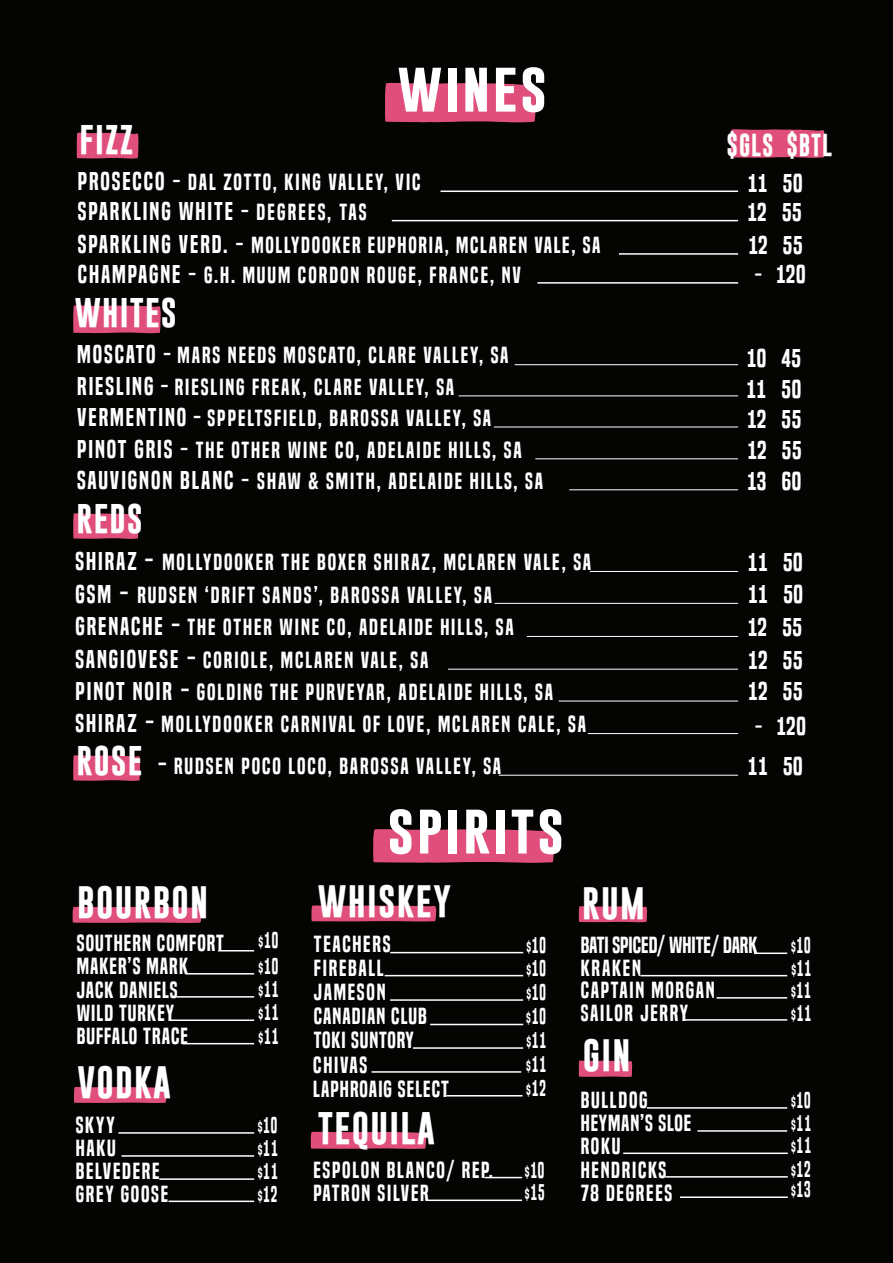
<style>
.page{position:relative;width:893px;height:1263px;background:#040503}
.page>*{position:absolute;margin:0;border:0;box-sizing:border-box;transform-origin:0 0}
.t1{font:700 51px "Gobold";letter-spacing:.05em;color:#fff}
.t2{font:700 33px "Gobold";letter-spacing:.04em;color:#fff}
.t3{font:700 32.85px "Gobold";letter-spacing:.04em;color:#fff}
.t4{font:700 30px "Gobold";letter-spacing:.04em;color:#fff}
.t5{font:24px/30.6px "Built Titling Sb";letter-spacing:.03em;color:#fff}
.t6{font:24px "Built Titling Sb";letter-spacing:.08em;color:#fff}
.t7{font:700 22.95px "Gobold";letter-spacing:.04em;color:#fff;scale:.93 1}
.t8{font:21.75px/23.1px "Built Titling Sb";letter-spacing:.08em;color:#fff}
.t9{font:21.75px/23.1px "Built Titling Sb";letter-spacing:.05em;color:#fff}
.t10{font:21.15px/23px "Built Titling Sb";letter-spacing:.05em;color:#fff;text-align:justify;scale:.78 1}
.s1{font-size:24px}
.s2{font-size:21.75px}
.s3{font-size:27px}
.s4{font-size:22.5px}
.s5{font-family:"Gobold";font-weight:700;font-size:30px}
.s6{font-size:15.9px}
</style>
<div class="page">
<svg style="left:77px;top:132px;width:62px;height:27px;background:#ce4972"></svg>
<svg style="left:73px;top:305px;width:88px;height:28px;background:#d54b76"></svg>
<svg style="left:730px;top:129px;width:95px;height:29px;background:#d24a74"></svg>
<hr style="left:441px;top:191px;width:297px;height:1px;background:#fff">
<hr style="left:392px;top:220px;width:346px;height:1px;background:#fff">
<hr style="left:515px;top:364px;width:223px;height:1px;background:#fff">
<hr style="left:459px;top:395px;width:279px;height:1px;background:#fff">
<hr style="left:494px;top:427px;width:244px;height:1px;background:#fff">
<hr style="left:535px;top:458px;width:203px;height:1px;background:#fff">
<hr style="left:590px;top:571px;width:148px;height:1px;background:#fff">
<hr style="left:495px;top:603px;width:243px;height:1px;background:#fff">
<hr style="left:588px;top:733px;width:150px;height:1px;background:#fff">
<svg style="left:73px;top:513px;width:66px;height:26px;background:#d24a74"></svg>
<hr style="left:499px;top:775px;width:239px;height:1px;background:#fff">
<svg style="left:73px;top:755px;width:68px;height:26px;background:#d14973"></svg>
<svg style="left:385px;top:82px;width:151px;height:40px;background:#d54b76"></svg>
<svg style="left:311px;top:905px;width:126px;height:16px;background:#d24a74"></svg>
<svg style="left:72px;top:906px;width:130px;height:17px;background:#cc4871"></svg>
<hr style="left:390px;top:952px;width:133px;height:1px;background:#fff">
<hr style="left:413px;top:1047px;width:110px;height:2px;background:#fff">
<hr style="left:385px;top:975px;width:138px;height:1px;background:#fff">
<hr style="left:390px;top:999px;width:133px;height:2px;background:#fff">
<hr style="left:430px;top:1024px;width:93px;height:1px;background:#fff">
<hr style="left:372px;top:1071px;width:149px;height:2px;background:#fff">
<hr style="left:446px;top:1095px;width:77px;height:1px;background:#fff">
<hr style="left:218px;top:950px;width:36px;height:1px;background:#fff">
<hr style="left:185px;top:973px;width:69px;height:1px;background:#fff">
<hr style="left:176px;top:996px;width:78px;height:1px;background:#fff">
<hr style="left:171px;top:1019px;width:83px;height:2px;background:#fff">
<hr style="left:640px;top:975px;width:147px;height:1px;background:#fff">
<hr style="left:717px;top:997px;width:70px;height:1px;background:#fff">
<hr style="left:684px;top:1019px;width:103px;height:2px;background:#fff">
<hr style="left:647px;top:1107px;width:140px;height:2px;background:#fff">
<hr style="left:697px;top:1130px;width:90px;height:2px;background:#fff">
<hr style="left:623px;top:1152px;width:165px;height:2px;background:#fff">
<hr style="left:665px;top:1176px;width:123px;height:1px;background:#fff">
<hr style="left:680px;top:1196px;width:108px;height:2px;background:#fff">
<hr style="left:118px;top:1132px;width:136px;height:2px;background:#fff">
<hr style="left:121px;top:1155px;width:133px;height:2px;background:#fff">
<hr style="left:159px;top:1178px;width:95px;height:2px;background:#fff">
<hr style="left:169px;top:1200px;width:85px;height:2px;background:#fff">
<hr style="left:485px;top:1177px;width:37px;height:1px;background:#fff">
<svg style="left:579px;top:906px;width:69px;height:16px"></svg>
<svg style="left:579px;top:1060px;width:54px;height:17px"></svg>
<svg style="left:74px;top:1087px;width:93px;height:16px"></svg>
<svg style="left:310px;top:1131px;width:117px;height:18px;background:#ca4770"></svg>
<hr style="left:754px;top:952px;width:33px;height:2px;background:#fff">
<hr style="left:182px;top:1043px;width:72px;height:1px;background:#fff">
<hr style="left:426px;top:1199px;width:96px;height:2px;background:#fff">
<svg style="left:373px;top:829px;width:182px;height:34px;background:#d54b76"></svg>
<hr style="left:619px;top:253px;width:119px;height:2px;background:#fff">
<hr style="left:537px;top:282px;width:201px;height:2px;background:#fff">
<hr style="left:569px;top:489px;width:169px;height:1px;background:#fff">
<hr style="left:527px;top:636px;width:211px;height:1px;background:#fff">
<hr style="left:448px;top:669px;width:290px;height:1px;background:#fff">
<hr style="left:559px;top:701px;width:179px;height:1px;background:#fff">
<h3 class="t4" style="left:80px;top:120px;width:55px">FIZZ</h3>
<h1 class="t1" style="left:398px;top:53px;width:151px">wines</h1>
<p class="t8" style="left:78px;top:171px;width:344px"><span class="s1">PROSECCO -</span> DAL ZOTTO, KING VALLEY, VIC</p>
<p class="t6" style="left:78px;top:197px;width:290px">SPARKLING WHITE - <span class="s2">DEGREES, TAS</span></p>
<p class="t8" style="left:78px;top:230px;width:524px;line-height:30px"><span class="s1">SPARKLING VERD. -</span> MOLLYDOOKER EUPHORIA, MCLAREN VALE, SA<br><span class="s1">CHAMPAGNE -</span> G.H. MUUM CORDON ROUGE, FRANCE, NV</p>
<h3 class="t4" style="left:75px;top:294px;width:103px">WHITES</h3>
<p class="t8" style="left:77px;top:339px;width:468px;line-height:31.5px"><span class="s1">MOSCATO -</span> MARS NEEDS MOSCATO, CLARE VALLEY, SA <span class="s1">RIESLING -</span> RIESLING FREAK, CLARE VALLEY, SA <span class="s1">VERMENTINO -</span> SPPELTSFIELD, BAROSSA VALLEY, SA <span class="s1">PINOT GRIS -</span> THE OTHER WINE CO, ADELAIDE HILLS, SA <span class="s1">SAUVIGNON BLANC -</span> SHAW &amp; SMITH, ADELAIDE HILLS, SA</p>
<h3 class="t4" style="left:76px;top:500px;width:68px">REDS</h3>
<p class="t8" style="left:75px;top:546px;width:517px;line-height:32.4px"><span class="s1">SHIRAZ</span> <span class="s3">-</span> MOLLYDOOKER THE BOXER SHIRAZ, MCLAREN VALE, SA <span class="s1">GSM</span> <span class="s3">-</span> RUDSEN ‘DRIFT SANDS’, BAROSSA VALLEY, SA<br><span class="s1">GRENACHE</span> <span class="s3">-</span> THE OTHER WINE CO, ADELAIDE HILLS, SA <span class="s1">SANGIOVESE</span> <span class="s3">-</span> CORIOLE, MCLAREN VALE, SA<br><span class="s1">PINOT NOIR</span> <span class="s3">-</span> GOLDING THE PURVEYAR, ADELAIDE HILLS, SA <span class="s1">SHIRAZ</span> <span class="s3">-</span> MOLLYDOOKER CARNIVAL OF LOVE, MCLAREN CALE, SA</p>
<p class="t7" style="left:727px;top:130px;width:115px">$GLS $BTL</p>
<p class="t5" style="left:748px;top:168px;width:56px;line-height:29.1px">11 50<br>12 55</p>
<p class="t5" style="left:749px;top:230px;width:55px">12 55</p>
<p class="t5" style="left:755px;top:259px;width:52px"><span class="s4">-</span> 120</p>
<p class="t5" style="left:747px;top:343px;width:56px;text-align:justify">10 45<br>11 50<br>12 55<br>12 55</p>
<p class="t5" style="left:747px;top:466px;width:55px">13 60</p>
<p class="t5" style="left:748px;top:547px;width:56px;line-height:31.3px">11 50<br>11 50</p>
<p class="t5" style="left:748px;top:611px;width:56px;line-height:32.2px;text-align:justify">12 55<br>12 55<br>12 55</p>
<p class="t5" style="left:755px;top:711px;width:52px"><span class="s4">-</span> 120</p>
<p class="t8" style="left:76px;top:755px;width:426px"><span class="s5">ROSE</span> <span class="s3">-</span> RUDSEN POCO LOCO, BAROSSA VALLEY, SA</p>
<p class="t5" style="left:748px;top:751px;width:56px">11 50</p>
<h1 class="t1" style="left:387px;top:795px;width:178px">spirits</h1>
<h3 class="t3" style="left:77px;top:880px;width:133px">BOURBON</h3>
<h3 class="t3" style="left:318px;top:880px;width:135px">WHISKEY</h3>
<p class="t9" style="left:77px;top:932px;width:149px">SOUTHERN COMFORT<br>MAKER’S MARK<br>JACK DANIELS<br>WILD TURKEY<br>BUFFALO TRACE</p>
<p class="t10" style="left:259px;top:927px;width:27px;line-height:25.8px"><span class="s6">$</span>10 <span class="s6">$</span>10</p>
<p class="t10" style="left:259px;top:977px;width:27px;line-height:23.5px"><span class="s6">$</span>11 <span class="s6">$</span>11 <span class="s6">$</span>11</p>
<p class="t8" style="left:314px;top:932px;width:114px;line-height:24px">TEACHERS<br>FIREBALL<br>JAMESON<br>CANADIAN CLUB<br>TOKI SUNTORY</p>
<p class="t10" style="left:526px;top:933px;width:27px"><span class="s6">$</span>10</p>
<p class="t10" style="left:526px;top:956px;width:27px;line-height:24.5px"><span class="s6">$</span>10 <span class="s6">$</span>10 <span class="s6">$</span>10</p>
<p class="t10" style="left:526px;top:1029px;width:27px"><span class="s6">$</span>11</p>
<h3 class="t3" style="left:77px;top:1060px;width:95px">VODKA</h3>
<p class="t8" style="left:76px;top:1113px;width:94px">SKYY<br>HAKU<br>BELVEDERE<br>GREY GOOSE</p>
<p class="t10" style="left:258px;top:1114px;width:27px"><span class="s6">$</span>10 <span class="s6">$</span>11 <span class="s6">$</span>11 <span class="s6">$</span>12</p>
<p class="t9" style="left:313px;top:1053px;width:137px;line-height:24px">CHIVAS<br>LAPHROAIG SELECT</p>
<p class="t10" style="left:526px;top:1052px;width:27px;line-height:23.9px"><span class="s6">$</span>11 <span class="s6">$</span>12</p>
<h2 class="t2" style="left:318px;top:1106px;width:119px">TEQUILA</h2>
<p class="t8" style="left:313px;top:1158px;width:181px">ESPOLON BLANCO/ REP.<br>PATRON SILVER</p>
<p class="t10" style="left:525px;top:1158px;width:27px"><span class="s6">$</span>10 <span class="s6">$</span>15</p>
<h3 class="t3" style="left:582px;top:881px;width:64px">RUM</h3>
<p class="t8" style="left:581px;top:934px;width:178px;line-height:22.6px">BATI SPICED/ WHITE/ DARK<br>KRAKEN<br>CAPTAIN MORGAN<br>SAILOR JERRY</p>
<h3 class="t3" style="left:583px;top:1033px;width:49px">GIN</h3>
<p class="t8" style="left:581px;top:1089px;width:112px">BULLDOG<br>HEYMAN’S SLOE<br>ROKU<br>HENDRICKS<br>78 DEGREES</p>
<p class="t10" style="left:791px;top:934px;width:28px"><span class="s6">$</span>10 <span class="s6">$</span>11 <span class="s6">$</span>11 <span class="s6">$</span>11</p>
<p class="t10" style="left:791px;top:1089px;width:27px"><span class="s6">$</span>10 <span class="s6">$</span>11 <span class="s6">$</span>11 <span class="s6">$</span>12</p>
<p class="t10" style="left:791px;top:1178px;width:27px"><span class="s6">$</span>13</p>
</div>
